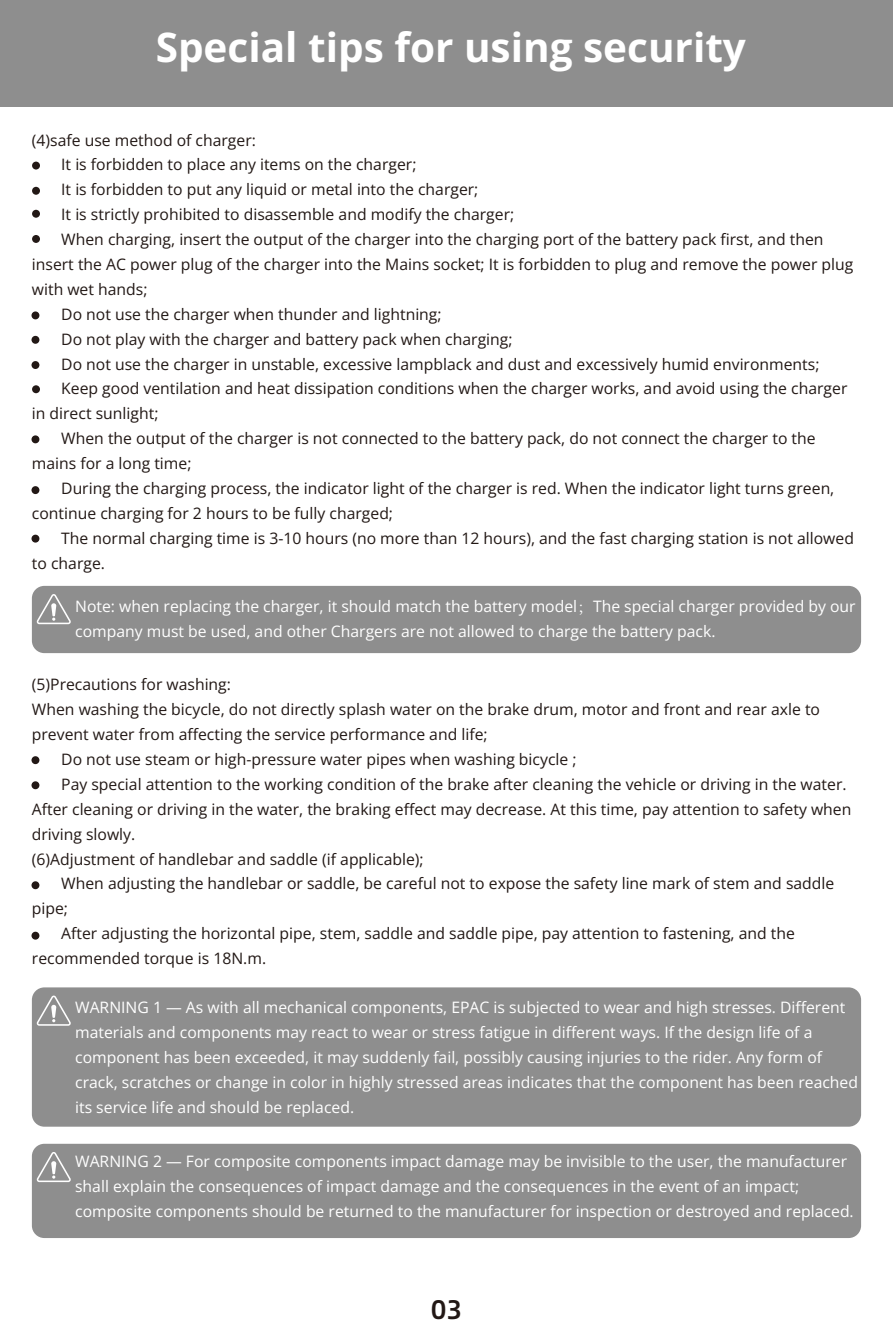
<style>
.page{position:relative;width:893px;height:1340px;background:#fff}
.page>*{position:absolute;margin:0;border:0;box-sizing:border-box;transform-origin:0 0}
.t1{font:700 40.5px "Open Sans";color:#fff}
.t2{font:27px "Alibaba Pu Hui Ti M";color:#221815}
.t3{font:15.75px "Open Sans";color:#221815}
.t4{font:15.75px/25px "Open Sans";color:#fff}
.s1{font-family:"Adobe Song Std";font-weight:300}
</style>
<div class="page">
<div style="left:0;top:0;width:893px;height:106px;background:#8e8e8e"></div>
<div style="left:32px;top:987px;width:829px;height:139px;background:#8e8e8e;border-radius:12px"></div>
<svg style="left:37px;top:995px;width:34px;height:30px"></svg>
<div style="left:32px;top:1143px;width:829px;height:94px;background:#8e8e8e;border-radius:12px"></div>
<svg style="left:37px;top:1152px;width:34px;height:30px"></svg>
<div style="left:32px;top:586px;width:829px;height:67px;background:#8e8e8e;border-radius:12px"></div>
<svg style="left:37px;top:594px;width:34px;height:30px"></svg>
<div style="left:32px;top:162px;width:8px;height:7px;background:#221815;border-radius:50%"></div>
<div style="left:32px;top:187px;width:8px;height:8px;background:#221815;border-radius:50%"></div>
<div style="left:32px;top:210px;width:8px;height:8px;background:#221815;border-radius:50%"></div>
<div style="left:32px;top:235px;width:8px;height:8px;background:#221815;border-radius:50%"></div>
<div style="left:32px;top:311px;width:7px;height:8px;background:#221815;border-radius:50%"></div>
<div style="left:32px;top:336px;width:7px;height:8px;background:#221815;border-radius:50%"></div>
<div style="left:32px;top:361px;width:7px;height:8px;background:#221815;border-radius:50%"></div>
<div style="left:32px;top:385px;width:8px;height:8px;background:#221815;border-radius:50%"></div>
<div style="left:32px;top:435px;width:7px;height:8px;background:#221815;border-radius:50%"></div>
<div style="left:32px;top:486px;width:7px;height:8px;background:#221815;border-radius:50%"></div>
<div style="left:32px;top:534px;width:7px;height:8px;background:#221815;border-radius:50%"></div>
<div style="left:32px;top:756px;width:7px;height:8px;background:#221815;border-radius:50%"></div>
<div style="left:32px;top:781px;width:7px;height:8px;background:#221815;border-radius:50%"></div>
<div style="left:32px;top:881px;width:7px;height:8px;background:#221815;border-radius:50%"></div>
<div style="left:32px;top:931px;width:7px;height:8px;background:#221815;border-radius:50%"></div>
<h1 class="t1" style="left:156px;top:19px;width:592px">Special tips for using security</h1>
<p class="t3" style="left:32px;top:129px;width:226px">(4)safe use method of charger:</p>
<p class="t3" style="left:61px;top:154px;width:357px">It is forbidden to place any items on the charger;</p>
<p class="t3" style="left:61px;top:179px;width:419px">It is forbidden to put any liquid or metal into the charger;</p>
<p class="t3" style="left:61px;top:204px;width:454px">It is strictly prohibited to disassemble and modify the charger;</p>
<p class="t3" style="left:61px;top:229px;width:764px">When charging, insert the output of the charger into the charging port of the battery pack first, and then</p>
<p class="t3" style="left:32px;top:253px;width:823px">insert the AC power plug of the charger into the Mains socket; It is forbidden to plug and remove the power plug</p>
<p class="t3" style="left:32px;top:278px;width:117px">with wet hands;</p>
<p class="t3" style="left:61px;top:303px;width:382px">Do not use the charger when thunder and lightning;</p>
<p class="t3" style="left:61px;top:328px;width:453px">Do not play with the charger and battery pack when charging;</p>
<p class="t3" style="left:61px;top:353px;width:760px">Do not use the charger in unstable, excessive lampblack and dust and excessively humid environments;</p>
<p class="t3" style="left:61px;top:378px;width:788px">Keep good ventilation and heat dissipation conditions when the charger works, and avoid using the charger</p>
<p class="t3" style="left:32px;top:403px;width:128px">in direct sunlight;</p>
<p class="t3" style="left:61px;top:427px;width:756px">When the output of the charger is not connected to the battery pack, do not connect the charger to the</p>
<p class="t3" style="left:32px;top:452px;width:161px">mains for a long time;</p>
<p class="t3" style="left:61px;top:477px;width:775px">During the charging process, the indicator light of the charger is red. When the indicator light turns green,</p>
<p class="t3" style="left:32px;top:502px;width:363px">continue charging for 2 hours to be fully charged;</p>
<p class="t3" style="left:61px;top:527px;width:794px">The normal charging time is 3-10 hours (no more than 12 hours), and the fast charging station is not allowed</p>
<p class="t3" style="left:32px;top:552px;width:75px">to charge.</p>
<p class="t4" style="left:75px;top:593px;width:782px">Note: when replacing the charger, it should match the battery model<span class="s1">；</span>The special charger provided by our company must be used, and other Chargers are not allowed to charge the battery pack.</p>
<p class="t3" style="left:32px;top:674px;width:201px">(5)Precautions for washing:</p>
<p class="t3" style="left:32px;top:698px;width:790px">When washing the bicycle, do not directly splash water on the brake drum, motor and front and rear axle to</p>
<p class="t3" style="left:32px;top:723px;width:457px">prevent water from affecting the service performance and life;</p>
<p class="t3" style="left:61px;top:748px;width:517px">Do not use steam or high-pressure water pipes when washing bicycle ;</p>
<p class="t3" style="left:61px;top:773px;width:787px">Pay special attention to the working condition of the brake after cleaning the vehicle or driving in the water.</p>
<p class="t3" style="left:32px;top:798px;width:821px">After cleaning or driving in the water, the braking effect may decrease. At this time, pay attention to safety when</p>
<p class="t3" style="left:32px;top:823px;width:105px">driving slowly.</p>
<p class="t3" style="left:32px;top:848px;width:393px">(6)Adjustment of handlebar and saddle (if applicable);</p>
<p class="t3" style="left:61px;top:873px;width:775px">When adjusting the handlebar or saddle, be careful not to expose the safety line mark of stem and saddle</p>
<p class="t3" style="left:32px;top:897px;width:38px">pipe;</p>
<p class="t3" style="left:61px;top:922px;width:735px">After adjusting the horizontal pipe, stem, saddle and saddle pipe, pay attention to fastening, and the</p>
<p class="t3" style="left:32px;top:947px;width:236px">recommended torque is 18N.m.</p>
<p class="t4" style="left:75px;top:994px;width:784px">WARNING 1 — As with all mechanical components, EPAC is subjected to wear and high stresses. Different materials and components may react to wear or stress fatigue in different ways. If the design life of a component has been exceeded, it may suddenly fail, possibly causing injuries to the rider. Any form of crack, scratches or change in color in highly stressed areas indicates that the component has been reached its service life and should be replaced.</p>
<p class="t4" style="left:75px;top:1148px;width:780px">WARNING 2 — For composite components impact damage may be invisible to the user, the manufacturer shall explain the consequences of impact damage and the consequences in the event of an impact; composite components should be returned to the manufacturer for inspection or destroyed and replaced.</p>
<h2 class="t2" style="left:431px;top:1288px;width:33px">03</h2>
</div>
